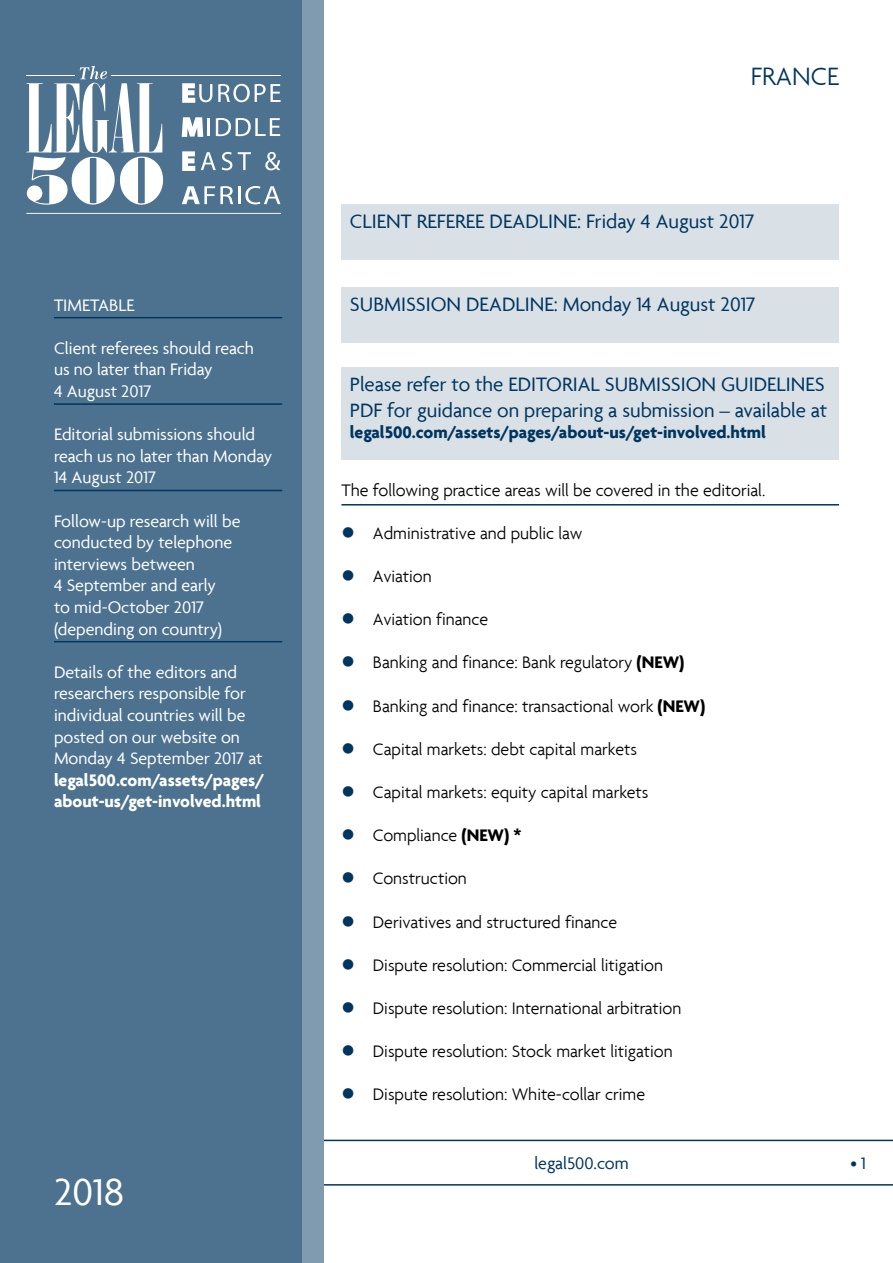
<style>
.page{position:relative;width:893px;height:1263px;background:#fff}
.page>*{position:absolute;margin:0;border:0;box-sizing:border-box;transform-origin:0 0}
.t1{font:40.5px "Agenda";color:#fff}
.t2{font:300 27px "Agenda";color:#00355f}
.t3{font:21px/25.2px "Agenda";color:#00355f}
.t4{font:300 18px "Agenda";color:#000}
.t5{font:18px/21.6px "Agenda";color:#fff}
.t6{font:700 18px/21.6px "Agenda";color:#fff}
.t7{font:700 18px "Agenda";color:#00355f}
.t8{font:18px "Agenda";color:#00355f}
.s1{color:#00355f}
.s2{font-weight:700}
</style>
<div class="page">
<svg style="left:323px;top:1140px;width:570px;height:45px"></svg>
<div style="left:0;top:0;width:323px;height:1263px;background:#809aaf"></div>
<div style="left:0;top:0;width:302px;height:1263px;background:#4d728f"></div>
<hr style="left:54px;top:317px;width:228px;height:1px;background:#00355f">
<hr style="left:54px;top:403px;width:228px;height:2px;background:#00355f">
<hr style="left:54px;top:490px;width:228px;height:1px;background:#00355f">
<hr style="left:54px;top:641px;width:228px;height:1px;background:#00355f">
<svg style="left:26px;top:66px;width:138px;height:139px"></svg>
<hr style="left:26px;top:75px;width:49px;height:1px;background:#fff">
<hr style="left:111px;top:75px;width:170px;height:1px;background:#fff">
<hr style="left:26px;top:213px;width:255px;height:1px;background:#fff">
<svg style="left:181px;top:83px;width:100px;height:54px"></svg>
<svg style="left:182px;top:151px;width:34px;height:20px"></svg>
<svg style="left:222px;top:152px;width:10px;height:18px"></svg>
<svg style="left:238px;top:152px;width:13px;height:18px"></svg>
<svg style="left:265px;top:152px;width:15px;height:18px"></svg>
<svg style="left:182px;top:186px;width:98px;height:18px"></svg>
<hr style="left:341px;top:504px;width:498px;height:1px;background:#00355f">
<div style="left:341px;top:205px;width:498px;height:55px;background:#d9e1e7"></div>
<div style="left:341px;top:287px;width:498px;height:55px;background:#d9e1e7"></div>
<div style="left:341px;top:368px;width:498px;height:92px;background:#d9e1e7"></div>
<p class="t5" style="left:54px;top:294px;width:82px">TIMETABLE</p>
<p class="t5" style="left:54px;top:337px;width:202px">Client referees should reach us no later than Friday<br>4 August 2017</p>
<p class="t5" style="left:54px;top:423px;width:220px">Editorial submissions should reach us no later than Monday<br>14 August 2017</p>
<p class="t5" style="left:54px;top:510px;width:188px">Follow-up research will be conducted by telephone interviews between<br>4 September and early<br>to mid-October 2017 (depending on country)</p>
<p class="t5" style="left:54px;top:661px;width:210px">Details of the editors and researchers responsible for individual countries will be posted on our website on<br>Monday 4 September 2017 at</p>
<p class="t6" style="left:54px;top:769px;width:212px">legal500.com/assets/pages/ about-us/get-involved.html</p>
<h1 class="t1" style="left:54px;top:1168px;width:72px">2018</h1>
<h2 class="t2" style="left:751px;top:61px;width:90px">France</h2>
<p class="t3" style="left:350px;top:208px;width:406px">CLIENT REFEREE DEADLINE: Friday 4 August 2017</p>
<p class="t3" style="left:350px;top:291px;width:407px">SUBMISSION DEADLINE: Monday 14 August 2017</p>
<p class="t3" style="left:350px;top:372px;width:479px">Please refer to the EDITORIAL SUBMISSION GUIDELINES<br>PDF for guidance on preparing a submission – available at</p>
<p class="t7" style="left:350px;top:421px;width:418px">legal500.com/assets/pages/about-us/get-involved.html</p>
<p class="t4" style="left:341px;top:479px;width:425px">The following practice areas will be covered in the editorial.</p>
<p class="t4" style="left:341px;top:522px;width:242px"><span class="s1">●</span> Administrative and public law</p>
<p class="t4" style="left:341px;top:566px;width:92px"><span class="s1">●</span> Aviation</p>
<p class="t4" style="left:341px;top:609px;width:148px"><span class="s1">●</span> Aviation finance</p>
<p class="t4" style="left:341px;top:652px;width:344px"><span class="s1">●</span> Banking and finance: Bank regulatory <span class="s2">(NEW)</span></p>
<p class="t4" style="left:341px;top:695px;width:365px"><span class="s1">●</span> Banking and finance: transactional work <span class="s2">(NEW)</span></p>
<p class="t4" style="left:341px;top:738px;width:297px"><span class="s1">●</span> Capital markets: debt capital markets</p>
<p class="t4" style="left:341px;top:782px;width:309px"><span class="s1">●</span> Capital markets: equity capital markets</p>
<p class="t4" style="left:341px;top:825px;width:181px"><span class="s1">●</span> Compliance <span class="s2">(NEW) *</span></p>
<p class="t4" style="left:341px;top:868px;width:127px"><span class="s1">●</span> Construction</p>
<p class="t4" style="left:341px;top:911px;width:277px"><span class="s1">●</span> Derivatives and structured finance</p>
<p class="t4" style="left:341px;top:954px;width:323px"><span class="s1">●</span> Dispute resolution: Commercial litigation</p>
<p class="t4" style="left:341px;top:998px;width:341px"><span class="s1">●</span> Dispute resolution: International arbitration</p>
<p class="t4" style="left:341px;top:1041px;width:333px"><span class="s1">●</span> Dispute resolution: Stock market litigation</p>
<p class="t4" style="left:341px;top:1084px;width:305px"><span class="s1">●</span> Dispute resolution: White-collar crime</p>
<p class="t8" style="left:534px;top:1152px;width:96px">legal500.com</p>
<p class="t8" style="left:850px;top:1152px;width:17px">•1</p>
</div>
